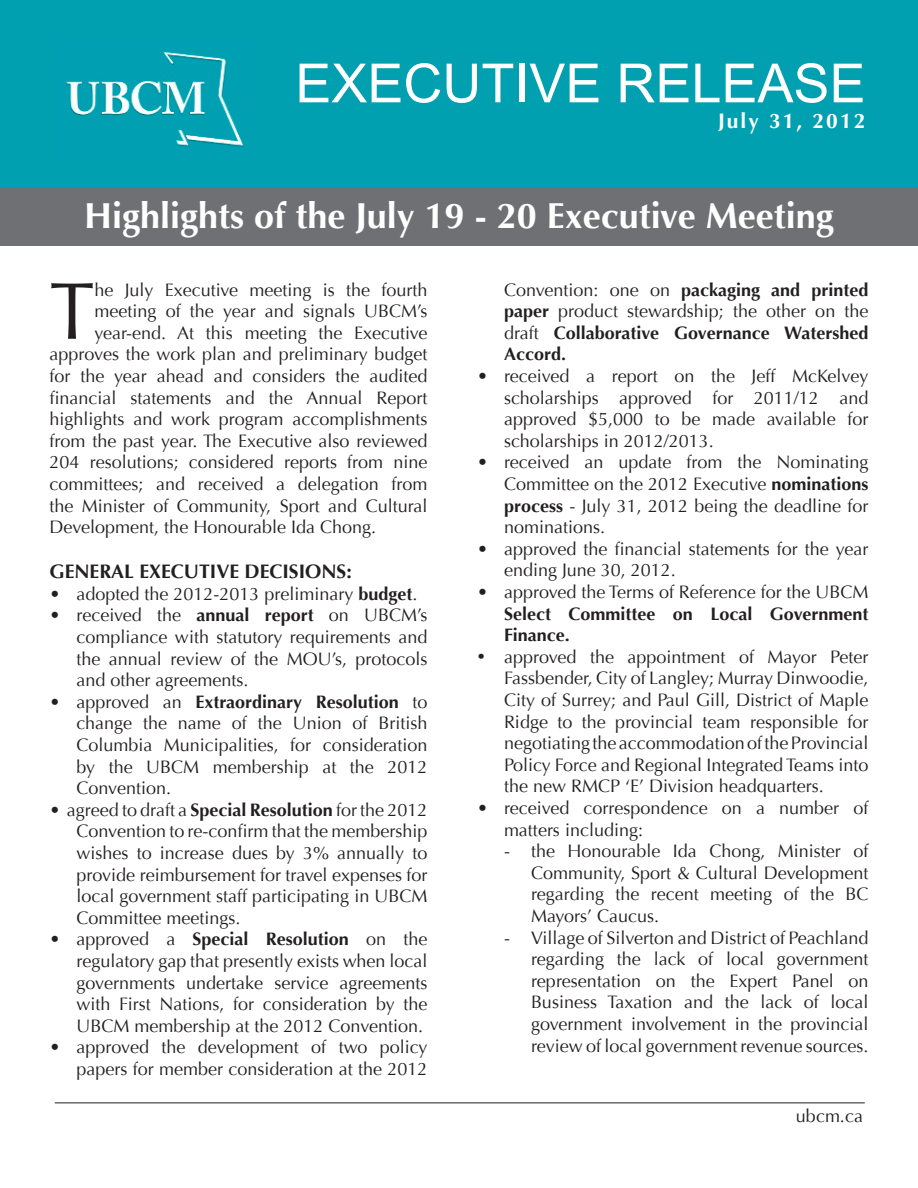
<style>
.page{position:relative;width:918px;height:1188px;background:#fff}
.page>*{position:absolute;margin:0;border:0;box-sizing:border-box;transform-origin:0 0}
.t1{font:81px "Optima";color:#231f20}
.t2{font:54px "Arial";color:#fff}
.t3{font:700 36px "Optima";color:#fff}
.t4{font:700 21px "Optima";letter-spacing:.1em;color:#fff}
.t5{font:700 19.5px "Optima";color:#231f20}
.Minutes_Memo_m{font:18px/21.6px "Optima";color:#231f20;text-align:justify}
.Minutes_Memo_m-2{font:700 18px/21.6px "Optima";color:#231f20;text-align:justify}
.s1{font-weight:700}
.s2{font-weight:400}
</style>
<div class="page">
<div style="left:0;top:0;width:917px;height:246px;background:#00a0b0"></div>
<hr style="left:55px;top:1102px;width:810px;height:1px;background:#231f20">
<img style="left:66px;top:52px;width:178px;height:95px">
<div style="left:0;top:188px;width:918px;height:58px;background:#6f7073"></div>
<p class="t2" style="left:295px;top:48px;width:572px">EXECUTIVE RELEASE</p>
<p class="t4" style="left:718px;top:108px;width:149px">July 31, 2012</p>
<p class="t3" style="left:84px;top:194px;width:751px">Highlights of the July 19 - 20 Executive Meeting</p>
<p class="t1" style="left:50px;top:264px;width:47px">T</p>
<p class="Minutes_Memo_m" style="left:95px;top:279px;width:334px">he July Executive meeting is the fourth</p>
<p class="Minutes_Memo_m" style="left:95px;top:300px;width:334px">meeting of the year and signals UBCM’s</p>
<p class="Minutes_Memo_m" style="left:95px;top:322px;width:334px">year-end. At this meeting the Executive</p>
<p class="Minutes_Memo_m" style="left:50px;top:344px;width:379px">approves the work plan and preliminary budget</p>
<p class="Minutes_Memo_m" style="left:50px;top:365px;width:379px">for the year ahead and considers the audited</p>
<p class="Minutes_Memo_m" style="left:50px;top:387px;width:380px">financial statements and the Annual Report</p>
<p class="Minutes_Memo_m" style="left:50px;top:408px;width:380px">highlights and work program accomplishments</p>
<p class="Minutes_Memo_m" style="left:50px;top:430px;width:379px">from the past year. The Executive also reviewed</p>
<p class="Minutes_Memo_m" style="left:50px;top:452px;width:379px">204 resolutions; considered reports from nine</p>
<p class="Minutes_Memo_m" style="left:50px;top:473px;width:379px">committees; and received a delegation from</p>
<p class="Minutes_Memo_m" style="left:50px;top:495px;width:380px">the Minister of Community, Sport and Cultural</p>
<p class="Minutes_Memo_m" style="left:50px;top:516px;width:328px">Development, the Honourable Ida Chong.</p>
<p class="t5" style="left:50px;top:560px;width:304px">GENERAL EXECUTIVE DECISIONS:</p>
<p class="Minutes_Memo_m" style="left:50px;top:583px;width:370px">• adopted the 2012-2013 preliminary <span class="s1">budget</span>.</p>
<p class="Minutes_Memo_m" style="left:76px;top:605px;width:353px;text-indent:-27px">• received the <span class="s1">annual report</span> on UBCM’s compliance with statutory requirements and the annual review of the MOU’s, protocols and other agreements.</p>
<p class="Minutes_Memo_m" style="left:76px;top:691px;width:353px;text-indent:-27px">• approved an <span class="s1">Extraordinary Resolution</span> to change the name of the Union of British Columbia Municipalities, for consideration by the UBCM membership at the 2012<br>Convention.</p>
<p class="Minutes_Memo_m" style="left:76px;top:799px;width:353px;text-indent:-27px">• agreed to draft a <span class="s1">Special Resolution</span> for the 2012<br>Convention to re-confirm that the membership wishes to increase dues by 3% annually to provide reimbursement for travel expenses for local government staff participating in UBCM Committee meetings.</p>
<p class="Minutes_Memo_m" style="left:76px;top:929px;width:352px;text-indent:-27px">• approved a <span class="s1">Special Resolution</span> on the regulatory gap that presently exists when local governments undertake service agreements with First Nations, for consideration by the UBCM membership at the 2012 Convention.</p>
<p class="Minutes_Memo_m" style="left:50px;top:1037px;width:380px;text-align:right">• approved the development of two policy papers for member consideration at the 2012</p>
<p class="Minutes_Memo_m-2" style="left:504px;top:279px;width:366px"><span class="s2">Convention: one on</span> packaging and printed paper <span class="s2">product stewardship; the other on the draft</span> Collaborative Governance Watershed Accord.</p>
<p class="Minutes_Memo_m" style="left:504px;top:365px;width:366px;text-indent:-27px">• received a report on the Jeff McKelvey scholarships approved for 2011/12 and approved $5,000 to be made available for scholarships in 2012/2013.</p>
<p class="Minutes_Memo_m" style="left:504px;top:452px;width:366px;text-indent:-27px">• received an update from the Nominating Committee on the 2012 Executive <span class="s1">nominations process</span> - July 31, 2012 being the deadline for nominations.</p>
<p class="Minutes_Memo_m" style="left:504px;top:538px;width:366px;text-indent:-27px">• approved the financial statements for the year ending June 30, 2012.</p>
<p class="Minutes_Memo_m-2" style="left:504px;top:581px;width:366px;text-indent:-27px"><span class="s2">• approved the Terms of Reference for the UBCM </span>Select Committee on Local Government Finance.</p>
<p class="Minutes_Memo_m" style="left:504px;top:646px;width:366px;text-indent:-27px">• approved the appointment of Mayor Peter Fassbender, City of Langley; Murray Dinwoodie, City of Surrey; and Paul Gill, District of Maple Ridge to the provincial team responsible for negotiating the accommodation of the Provincial Policy Force and Regional Integrated Teams into the new RMCP ‘E’ Division headquarters.</p>
<p class="Minutes_Memo_m" style="left:504px;top:797px;width:366px;text-indent:-27px">• received correspondence on a number of matters including:</p>
<p class="Minutes_Memo_m" style="left:531px;top:841px;width:339px;text-indent:-27px">- the Honourable Ida Chong, Minister of Community, Sport &amp; Cultural Development regarding the recent meeting of the BC Mayors’ Caucus.</p>
<p class="Minutes_Memo_m" style="left:531px;top:927px;width:339px;text-indent:-27px">- Village of Silverton and District of Peachland regarding the lack of local government representation on the Expert Panel on Business Taxation and the lack of local government involvement in the provincial review of local government revenue sources.</p>
<p class="Minutes_Memo_m" style="left:796px;top:1105px;width:69px">ubcm.ca</p>
</div>
